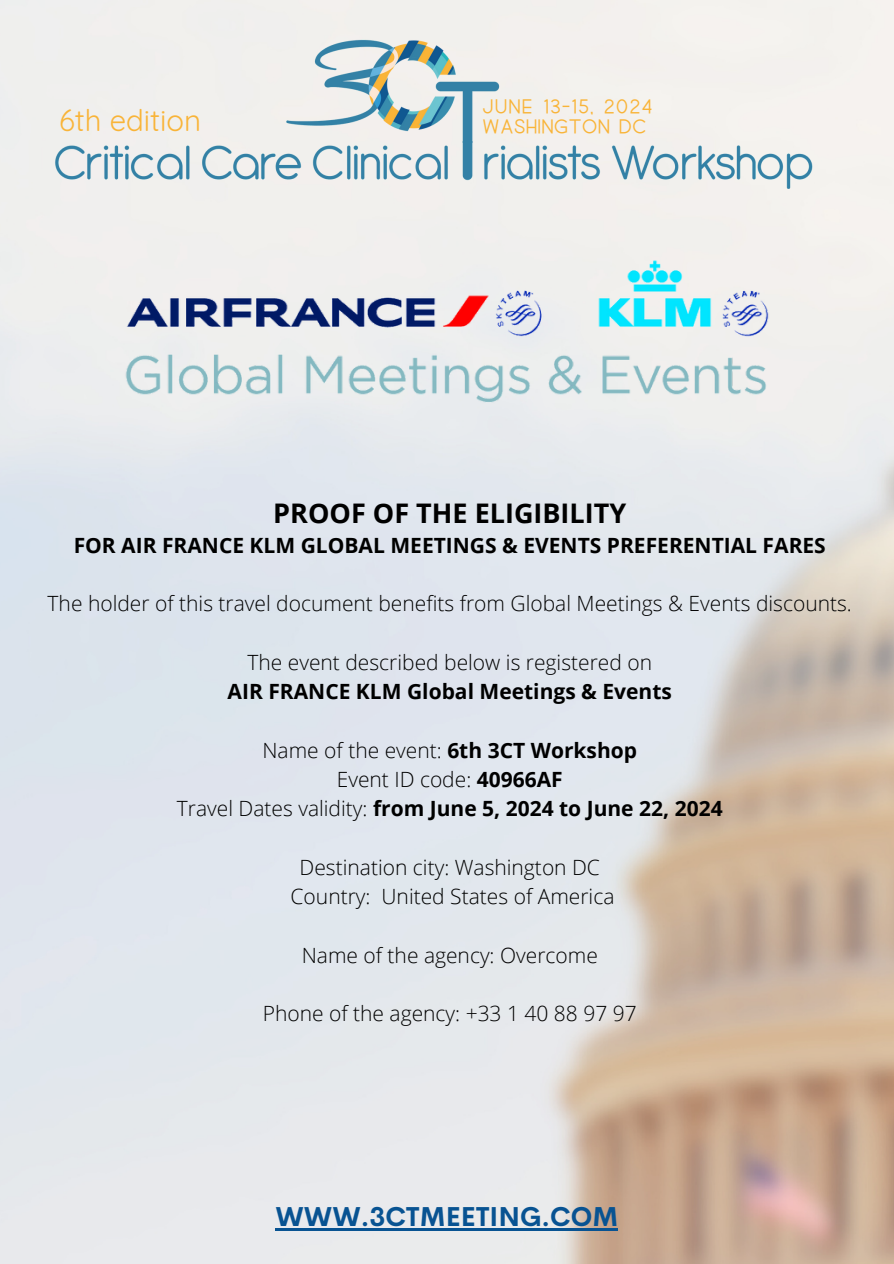
<style>
.page{position:relative;width:894px;height:1264px;background:#fff}
.page>*{position:absolute;margin:0;border:0;box-sizing:border-box;transform-origin:0 0}
.t1{font:29.55px "Quicksand";color:#f9b438}
.t2{font:700 27px "Open Sans";color:#000}
.t3{font:700 26.85px "Cerebri Sans";color:#085392}
.t4{font:300 21px/29.2px "Open Sans";color:#000;text-align:center}
.t5{font:700 21px/29.2px "Open Sans";color:#000;text-align:center}
.t6{font:18.3px "Quick";letter-spacing:.02em;color:#f9b438}
.t7{font:18.3px "Quick";letter-spacing:-.03em;color:#f9b438}
.s1{font-weight:700}
.s2{font-weight:300}
</style>
<div class="page">
<img style="left:0;top:0;width:893px;height:1263px">
<img style="left:89px;top:242px;width:715px;height:188px">
<hr style="left:275px;top:1228px;width:343px;height:2px;background:#085392">
<img style="left:278px;top:31px;width:285px;height:111px">
<img style="left:46px;top:142px;width:807px;height:47px">
<h4 class="t1" style="left:59px;top:101px;width:144px">6th edition</h4>
<h4 class="t6" style="left:482px;top:99px;width:172px">JUNE 13-15, 2024</h4>
<h4 class="t7" style="left:482px;top:120px;width:166px">WASHINGTON DC</h4>
<p class="t2" style="left:273px;top:493px;width:354px">PROOF OF THE ELIGIBILITY</p>
<p class="t5" style="left:74px;top:530px;width:753px">FOR AIR FRANCE KLM GLOBAL MEETINGS &amp; EVENTS PREFERENTIAL FARES</p>
<p class="t4" style="left:48px;top:588px;width:805px">The holder of this travel document benefits from Global Meetings &amp; Events discounts.</p>
<h2 class="t4" style="left:227px;top:647px;width:445px">The event described below is registered on<br><span class="s1">AIR FRANCE KLM Global Meetings &amp; Events</span></h2>
<p class="t5" style="left:177px;top:735px;width:547px"><span class="s2">Name of the event:</span> 6th 3CT Workshop<br><span class="s2">Event ID code:</span> 40966AF<br><span class="s2">Travel Dates validity:</span> from June 5, 2024 to June 22, 2024</p>
<p class="t4" style="left:290px;top:852px;width:325px">Destination city: Washington DC<br>Country: United States of America</p>
<h3 class="t4" style="left:301px;top:939px;width:297px">Name of the agency: Overcome</h3>
<h4 class="t4" style="left:263px;top:998px;width:375px">Phone of the agency: +33 1 40 88 97 97</h4>
<h4 class="t3" style="left:275px;top:1198px;width:344px">WWW.3CTMEETING.COM</h4>
</div>
